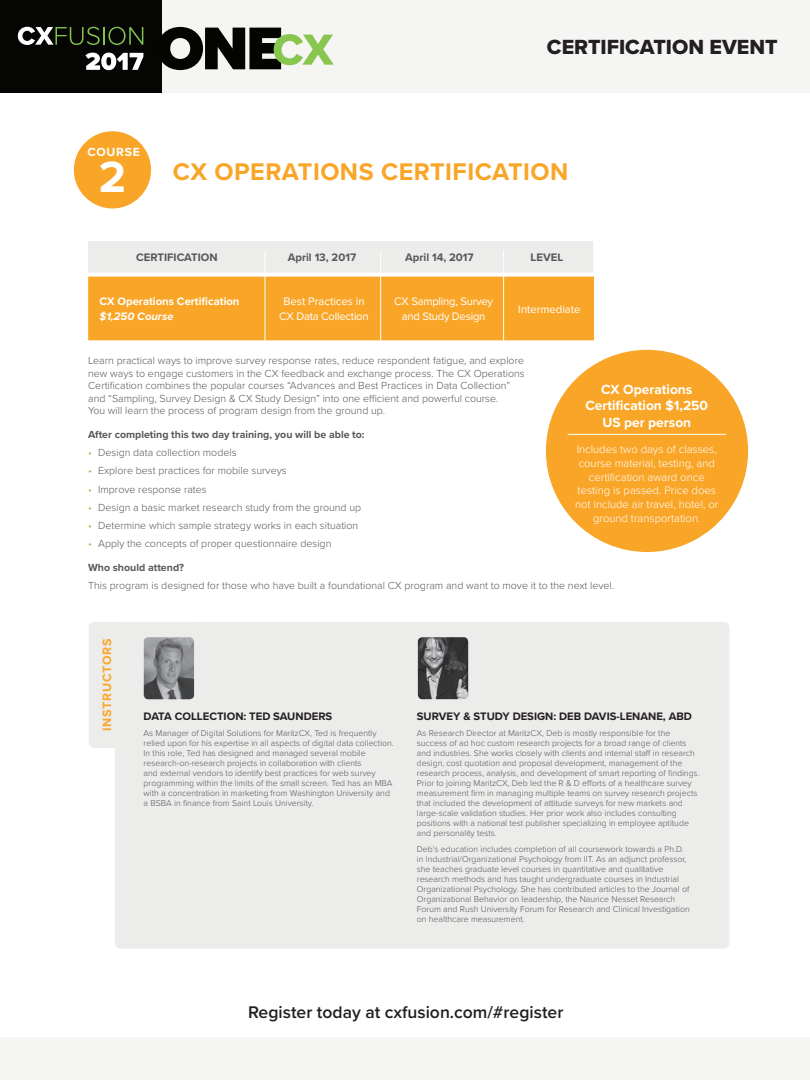
<style>
.page{position:relative;width:810px;height:1080px;background:#fff}
.page>*{position:absolute;margin:0;border:0;box-sizing:border-box;transform-origin:0 0}
.t1{font:700 45.38px "Proxima Nova";color:#fff}
.t2{font:700 25px "Proxima Nova";letter-spacing:.02em;color:#f9a628}
.t3{font:21.25px "Proxima Nova Extrabld";color:#231f20}
.t4{font:600 17.5px "Proxima Nova";color:#231f20}
.copy{font:700 13.75px/16.2px "Proxima Nova";color:#fff;text-align:center}
.copy-2{font:700 12.5px "Proxima Nova";letter-spacing:.06em;color:#f9a628}
.t5{font:700 12.25px "Proxima Nova";letter-spacing:.06em;color:#fff}
.copy-3{font:300 11.25px/13.8px "Proxima Nova";color:#fff;text-align:center}
.copy-4{font:700 11.25px "Proxima Nova";color:#231f20}
.t6{font:11.25px/15px "Proxima Nova";letter-spacing:-.02em;color:#fff;text-align:center}
.t7{font:700 11.25px "Proxima Nova";color:#56575a}
.t8{font:700 11.25px/15px "Proxima Nova";color:#fff}
.t9{font:11.25px "Proxima Nova";color:#fff}
.copy-5{font:300 10.62px/12.5px "Proxima Nova";color:#56575a}
.copy-6{font:700 10.62px "Proxima Nova";color:#56575a}
.Paragraph_Style_1{font:300 8.75px/10px "Proxima Nova";color:#56575a}
.copy-7{font:300 8.75px/10px "Proxima Nova";color:#56575a}
.s1{font-style:italic}
.s2{color:#89c650}
.s3{color:#ececea}
</style>
<div class="page">
<div style="left:0;top:1038px;width:810px;height:42px;background:#f5f5f4"></div>
<div style="left:0;top:0;width:810px;height:93px;background:#f5f5f4"></div>
<div style="left:0;top:0;width:161px;height:93px;background:#050504"></div>
<svg style="left:18px;top:27px;width:125px;height:18px"></svg>
<svg style="left:85px;top:53px;width:58px;height:17px"></svg>
<svg style="left:161px;top:27px;width:173px;height:43px"></svg>
<div style="left:546px;top:350px;width:202px;height:202px;background:#f9a628;border-radius:50%"></div>
<hr style="left:568px;top:434px;width:158px;height:1px;background:#fff">
<div style="left:115px;top:622px;width:614px;height:327px;background:#ececea;border-radius:6px"></div>
<div style="left:89px;top:622px;width:109px;height:126px;background:#ececea;border-radius:6px"></div>
<img style="left:144px;top:637px;width:50px;height:62px">
<img style="left:418px;top:637px;width:50px;height:62px">
<div style="left:74px;top:131px;width:77px;height:77px;background:#f9a628;border-radius:50%"></div>
<svg style="left:88px;top:241px;width:506px;height:99px;background:#f5c06f"></svg>
<hr style="left:265px;top:250px;width:1px;height:93px;background:#fff">
<hr style="left:380px;top:251px;width:1px;height:94px;background:#fff">
<hr style="left:503px;top:250px;width:1px;height:91px;background:#fff">
<h3 class="t3" style="left:547px;top:31px;width:232px">CERTIFICATION EVENT</h3>
<p class="t5" style="left:87px;top:142px;width:54px">COURSE</p>
<p class="t1" style="left:99px;top:143px;width:29px">2</p>
<p class="t2" style="left:173px;top:153px;width:397px">CX OPERATIONS CERTIFICATION</p>
<p class="t7" style="left:136px;top:249px;width:83px">CERTIFICATION</p>
<p class="t7" style="left:288px;top:249px;width:70px">April 13, 2017</p>
<p class="t7" style="left:405px;top:249px;width:70px">April 14, 2017</p>
<p class="t7" style="left:531px;top:249px;width:34px">LEVEL</p>
<p class="t8" style="left:99px;top:294px;width:142px">CX Operations Certification <span class="s1">$1,250 Course</span></p>
<p class="t6" style="left:279px;top:294px;width:91px">Best Practices in<br>CX Data Collection</p>
<p class="t6" style="left:394px;top:294px;width:100px">CX Sampling, Survey and Study Design</p>
<p class="t9" style="left:518px;top:301px;width:64px">Intermediate</p>
<p class="copy-5" style="left:88px;top:354px;width:438px">Learn practical ways to improve survey response rates, reduce respondent fatigue, and explore new ways to engage customers in the CX feedback and exchange process. The CX Operations Certification combines the popular courses “Advances and Best Practices in Data Collection” and “Sampling, Survey Design &amp; CX Study Design” into one efficient and powerful course.<br>You will learn the process of program design from the ground up.</p>
<p class="copy-6" style="left:88px;top:427px;width:278px">After completing this two day training, you will be able to:</p>
<p class="copy-5" style="left:88px;top:446px;width:150px"><span class="s2">•</span> Design data collection models</p>
<p class="copy-5" style="left:88px;top:464px;width:200px"><span class="s2">•</span> Explore best practices for mobile surveys</p>
<p class="copy-5" style="left:88px;top:482px;width:120px"><span class="s2">•</span> Improve response rates</p>
<p class="copy-5" style="left:88px;top:500px;width:275px"><span class="s2">•</span> Design a basic market research study from the ground up</p>
<p class="copy-5" style="left:88px;top:518px;width:272px"><span class="s2">•</span> Determine which sample strategy works in each situation</p>
<p class="copy-5" style="left:88px;top:537px;width:245px"><span class="s2">•</span> Apply the concepts of proper questionnaire design</p>
<p class="copy-6" style="left:88px;top:559px;width:97px">Who should attend?</p>
<p class="copy-5" style="left:88px;top:578px;width:528px">This program is designed for those who have built a foundational CX program and want to move it to the next level.</p>
<p class="copy" style="left:585px;top:381px;width:124px">CX Operations<br>Certification $1,250<br>US per person</p>
<p class="copy-3" style="left:575px;top:442px;width:145px">Includes two days of classes, course material, testing, and certification award once testing is passed. Price does not include air travel, hotel, or ground transportation.</p>
<p class="copy-2" style="left:98px;top:731px;width:94px;rotate:-90deg">INSTRUCTORS</p>
<p class="copy-4" style="left:144px;top:708px;width:190px">DATA COLLECTION: TED SAUNDERS</p>
<p class="Paragraph_Style_1" style="left:144px;top:728px;width:252px">As Manager of Digital Solutions for MaritzCX, Ted is frequently relied upon for his expertise in all aspects of digital data collection.<br>In this role, Ted has designed and managed several mobile research-on-research projects in collaboration with clients<br>and external vendors to identify best practices for web survey programming within the limits of the small screen. Ted has an MBA with a concentration in marketing from Washington University and a BSBA in finance from Saint Louis University.</p>
<p class="copy-4" style="left:417px;top:708px;width:285px">SURVEY &amp; STUDY DESIGN: DEB DAVIS-LENANE, ABD<span class="s3">D</span></p>
<p class="copy-7" style="left:417px;top:728px;width:284px">As Research Director at MaritzCX, Deb is mostly responsible for the success of ad hoc custom research projects for a broad range of clients and industries. She works closely with clients and internal staff in research design, cost quotation and proposal development, management of the research process, analysis, and development of smart reporting of findings.<br>Prior to joining MaritzCX, Deb led the R &amp; D efforts of a healthcare survey measurement firm in managing multiple teams on survey research projects that included the development of attitude surveys for new markets and large-scale validation studies. Her prior work also includes consulting positions with a national test publisher specializing in employee aptitude and personality tests.</p>
<p class="Paragraph_Style_1" style="left:417px;top:843px;width:274px">Deb’s education includes completion of all coursework towards a Ph.D. in Industrial/Organizational Psychology from IIT. As an adjunct professor, she teaches graduate level courses in quantitative and qualitative research methods and has taught undergraduate courses in Industrial Organizational Psychology. She has contributed articles to the Journal of Organizational Behavior on leadership, the Naurice Nesset Research Forum and Rush University Forum for Research and Clinical Investigation on healthcare measurement.</p>
<p class="t4" style="left:248px;top:999px;width:317px">Register today at cxfusion.com/#register</p>
</div>
